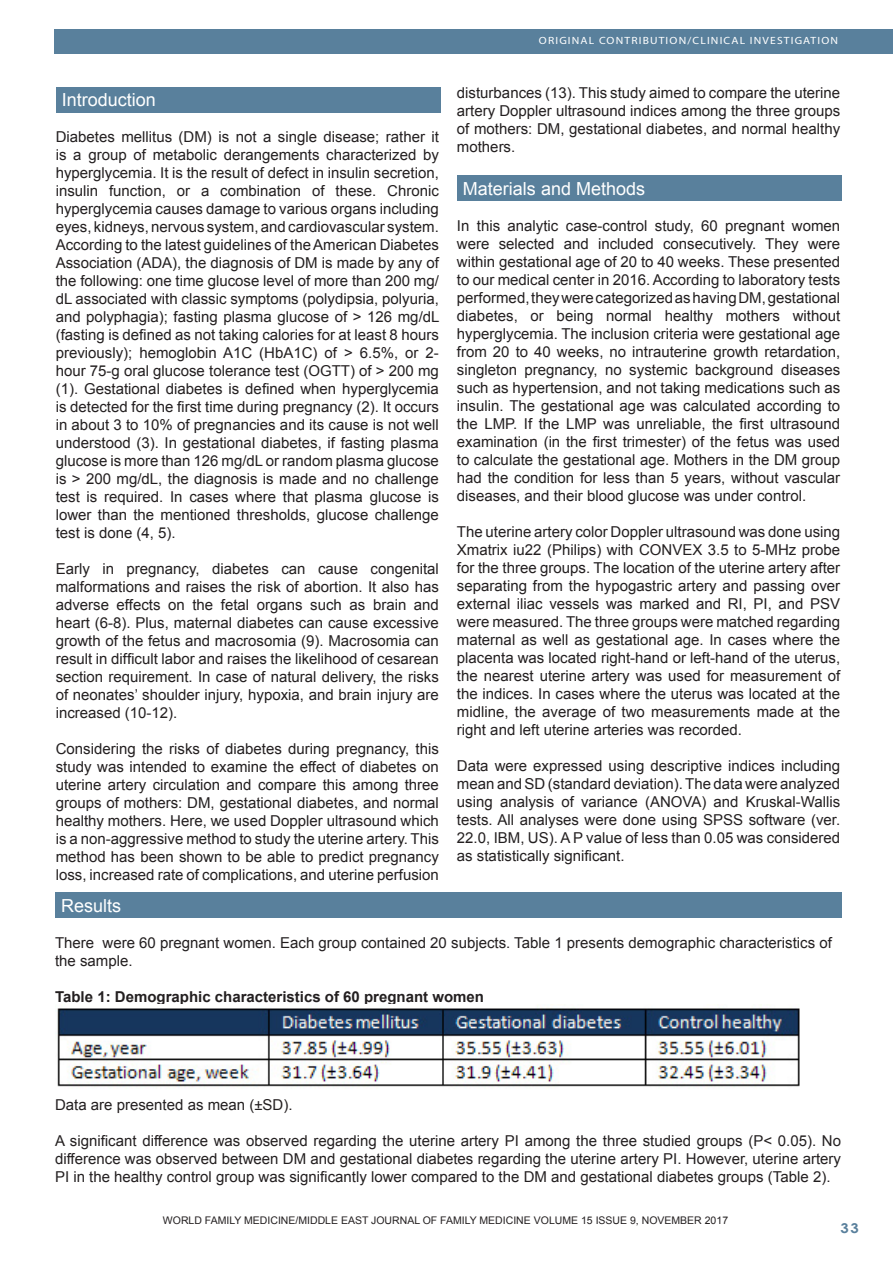
<style>
.page{position:relative;width:893px;height:1263px;background:#fff}
.page>*{position:absolute;margin:0;border:0;box-sizing:border-box;transform-origin:0 0}
.Footnote_Text{font:18px "Arial";color:#fff}
.Footnote_Text-2{font:15px/18px "Arial";color:#231f20;text-align:justify}
.Footnote_Text-3{font:700 15px "Arial";color:#231f20}
.t1{font:700 13.5px "Century Gothic";color:#59809c;scale:1.1 1}
.Footnote_Text-4{font:10.5px "Arial";color:#231f20}
.t2{font:10.5px "Myriad";letter-spacing:.1em;color:#fff;scale:1.1 1}
</style>
<div class="page">
<div style="left:54px;top:30px;width:839px;height:24px;background:#59809c"></div>
<div style="left:56px;top:87px;width:384px;height:25px;background:#59809c"></div>
<div style="left:457px;top:176px;width:385px;height:25px;background:#59809c"></div>
<div style="left:55px;top:893px;width:786px;height:25px;background:#59809c"></div>
<img style="left:57px;top:1005px;width:743px;height:84px">
<p class="Footnote_Text" style="left:62px;top:88px;width:96px">Introduction</p>
<p class="Footnote_Text-2" style="left:56px;top:128px;width:385px">Diabetes mellitus (DM) is not a single disease; rather it is a group of metabolic derangements characterized by hyperglycemia. It is the result of defect in insulin secretion, insulin function, or a combination of these. Chronic hyperglycemia causes damage to various organs including eyes, kidneys, nervous system, and cardiovascular system.<br>According to the latest guidelines of the American Diabetes Association (ADA), the diagnosis of DM is made by any of the following: one time glucose level of more than 200 mg/ dL associated with classic symptoms (polydipsia, polyuria, and polyphagia); fasting plasma glucose of &gt; 126 mg/dL (fasting is defined as not taking calories for at least 8 hours previously); hemoglobin A1C (HbA1C) of &gt; 6.5%, or 2- hour 75-g oral glucose tolerance test (OGTT) of &gt; 200 mg (1). Gestational diabetes is defined when hyperglycemia is detected for the first time during pregnancy (2). It occurs in about 3 to 10% of pregnancies and its cause is not well understood (3). In gestational diabetes, if fasting plasma glucose is more than 126 mg/dL or random plasma glucose is &gt; 200 mg/dL, the diagnosis is made and no challenge test is required. In cases where that plasma glucose is lower than the mentioned thresholds, glucose challenge test is done (4, 5).</p>
<p class="Footnote_Text-2" style="left:56px;top:560px;width:385px">Early in pregnancy, diabetes can cause congenital malformations and raises the risk of abortion. It also has adverse effects on the fetal organs such as brain and heart (6-8). Plus, maternal diabetes can cause excessive growth of the fetus and macrosomia (9). Macrosomia can result in difficult labor and raises the likelihood of cesarean section requirement. In case of natural delivery, the risks of neonates’ shoulder injury, hypoxia, and brain injury are increased (10-12).</p>
<p class="Footnote_Text-2" style="left:56px;top:740px;width:385px">Considering the risks of diabetes during pregnancy, this study was intended to examine the effect of diabetes on uterine artery circulation and compare this among three groups of mothers: DM, gestational diabetes, and normal healthy mothers. Here, we used Doppler ultrasound which is a non-aggressive method to study the uterine artery. This method has been shown to be able to predict pregnancy loss, increased rate of complications, and uterine perfusion</p>
<p class="t2" style="left:539px;top:35px;width:273px">ORIGINAL CONTRIBUTION/CLINICAL INVESTIGATION</p>
<p class="Footnote_Text-2" style="left:457px;top:84px;width:385px">disturbances (13). This study aimed to compare the uterine artery Doppler ultrasound indices among the three groups of mothers: DM, gestational diabetes, and normal healthy mothers.</p>
<p class="Footnote_Text" style="left:463px;top:177px;width:184px">Materials and Methods</p>
<p class="Footnote_Text-2" style="left:457px;top:217px;width:385px">In this analytic case-control study, 60 pregnant women were selected and included consecutively. They were within gestational age of 20 to 40 weeks. These presented to our medical center in 2016. According to laboratory tests performed, they were categorized as having DM, gestational diabetes, or being normal healthy mothers without hyperglycemia. The inclusion criteria were gestational age from 20 to 40 weeks, no intrauterine growth retardation, singleton pregnancy, no systemic background diseases such as hypertension, and not taking medications such as insulin. The gestational age was calculated according to the LMP. If the LMP was unreliable, the first ultrasound examination (in the first trimester) of the fetus was used to calculate the gestational age. Mothers in the DM group had the condition for less than 5 years, without vascular diseases, and their blood glucose was under control.</p>
<p class="Footnote_Text-2" style="left:457px;top:523px;width:385px">The uterine artery color Doppler ultrasound was done using Xmatrix iu22 (Philips) with CONVEX 3.5 to 5-MHz probe for the three groups. The location of the uterine artery after separating from the hypogastric artery and passing over external iliac vessels was marked and RI, PI, and PSV were measured. The three groups were matched regarding maternal as well as gestational age. In cases where the placenta was located right-hand or left-hand of the uterus, the nearest uterine artery was used for measurement of the indices. In cases where the uterus was located at the midline, the average of two measurements made at the right and left uterine arteries was recorded.</p>
<p class="Footnote_Text-2" style="left:457px;top:757px;width:385px">Data were expressed using descriptive indices including mean and SD (standard deviation). The data were analyzed using analysis of variance (ANOVA) and Kruskal-Wallis tests. All analyses were done using SPSS software (ver.<br>22.0, IBM, US). A P value of less than 0.05 was considered as statistically significant.</p>
<p class="Footnote_Text" style="left:61px;top:893px;width:62px">Results</p>
<p class="Footnote_Text-2" style="left:55px;top:933px;width:778px">There were 60 pregnant women. Each group contained 20 subjects. Table 1 presents demographic characteristics of the sample.</p>
<p class="Footnote_Text-3" style="left:55px;top:986px;width:431px">Table 1: Demographic characteristics of 60 pregnant women</p>
<p class="Footnote_Text-2" style="left:55px;top:1095px;width:239px">Data are presented as mean (±SD).</p>
<p class="Footnote_Text-2" style="left:55px;top:1131px;width:787px">A significant difference was observed regarding the uterine artery PI among the three studied groups (P&lt; 0.05). No difference was observed between DM and gestational diabetes regarding the uterine artery PI. However, uterine artery PI in the healthy control group was significantly lower compared to the DM and gestational diabetes groups (Table 2).</p>
<p class="Footnote_Text-4" style="left:163px;top:1214px;width:567px">WORLD FAMILY MEDICINE/MIDDLE EAST JOURNAL OF FAMILY MEDICINE VOLUME 15 ISSUE 9, NOVEMBER 2017</p>
<p class="t1" style="left:840px;top:1218px;width:18px">33</p>
</div>
